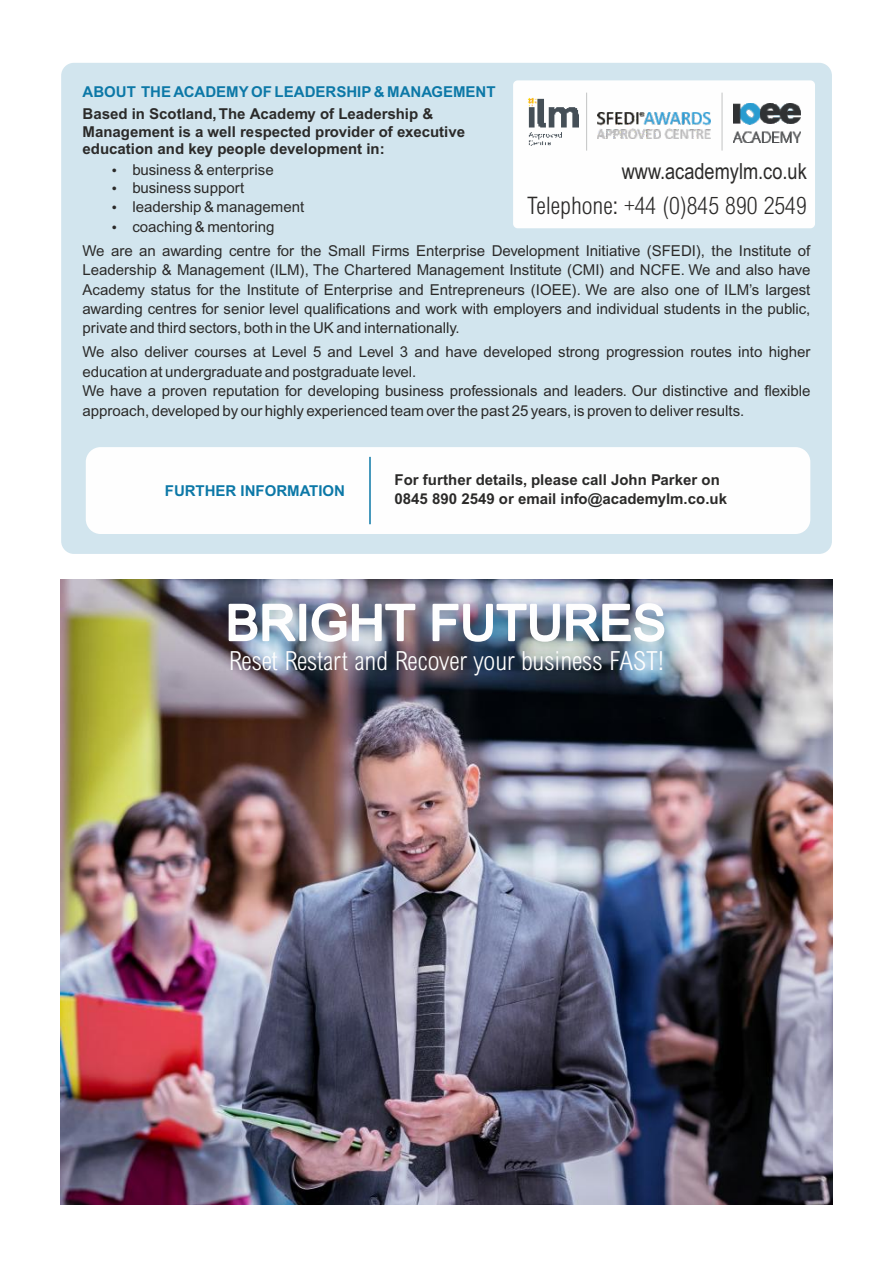
<style>
.page{position:relative;width:893px;height:1263px;background:#fff}
.page>*{position:absolute;margin:0;border:0;box-sizing:border-box;transform-origin:0 0}
.t1{font:49.05px "Arial";letter-spacing:.015em;color:#fefefe}
.t2{font:300 condensed 26.4px "Arial";color:#fefefe}
.t3{font:300 condensed 24.15px "Arial";color:#2b2a29}
.t4{font:22.2px "Arial Narrow";color:#2b2a29}
.t5{font:15px/19.4px "Arial";color:#2b2a29}
.t6{font:700 15px/17.9px "Arial";color:#2b2a29}
.t7{font:700 15px "Arial";color:#0c78a7}
</style>
<div class="page">
<img style="left:61px;top:579px;width:771px;height:625px">
<div style="left:61px;top:63px;width:771px;height:491px;background:#d2e5ee;border-radius:13px"></div>
<div style="left:513px;top:80px;width:302px;height:148px;background:#fefefe;border-radius:5px"></div>
<div style="left:86px;top:447px;width:724px;height:87px;background:#fefefe;border-radius:15px"></div>
<hr style="left:369px;top:457px;width:2px;height:67px;background:#0c78a7">
<hr style="left:586px;top:93px;width:1px;height:58px;background:#b2b3b3">
<hr style="left:722px;top:93px;width:1px;height:58px;background:#b2b3b3">
<img style="left:734px;top:104px;width:66px;height:38px">
<img style="left:598px;top:112px;width:113px;height:26px">
<img style="left:528px;top:97px;width:50px;height:48px">
<p class="t7" style="left:83px;top:86px;width:414px">ABOUT THE ACADEMY OF LEADERSHIP &amp; MANAGEMENT</p>
<p class="t6" style="left:83px;top:106px;width:384px">Based in Scotland,The Academy of Leadership &amp;<br>Management is a well respected provider of executive education and key people development in:</p>
<p class="t5" style="left:132px;top:163px;width:143px;line-height:17.5px">business &amp; enterprise business support</p>
<p class="t5" style="left:132px;top:199px;width:173px">leadership &amp; management coaching &amp; mentoring</p>
<p class="t5" style="left:83px;top:242px;width:729px;text-align:justify">We are an awarding centre for the Small Firms Enterprise Development Initiative (SFEDI), the Institute of Leadership &amp; Management (ILM), The Chartered Management Institute (CMI) and NCFE. We and also have Academy status for the Institute of Enterprise and Entrepreneurs (IOEE). We are also one of ILM’s largest awarding centres for senior level qualifications and work with employers and individual students in the public, private and third sectors, both in the UK and internationally.</p>
<p class="t5" style="left:83px;top:344px;width:729px">We also deliver courses at Level 5 and Level 3 and have developed strong progression routes into higher education at undergraduate and postgraduate level.<br>We have a proven reputation for developing business professionals and leaders. Our distinctive and flexible approach, developed by our highly experienced team over the past 25 years, is proven to deliver results.</p>
<h3 class="t4" style="left:622px;top:163px;width:187px">www.academylm.co.uk</h3>
<h3 class="t3" style="left:527px;top:196px;width:281px">Telephone: +44 (0)845 890 2549</h3>
<p class="t7" style="left:165px;top:485px;width:181px">FURTHER INFORMATION</p>
<p class="t6" style="left:395px;top:471px;width:334px;line-height:19.6px">For further details, please call John Parker on<br>0845 890 2549 or email info@academylm.co.uk</p>
<h1 class="t1" style="left:226px;top:604px;width:441px">BRIGHT FUTURES</h1>
<h2 class="t2" style="left:229px;top:651px;width:436px">Reset Restart and Recover your business FAST!</h2>
</div>
